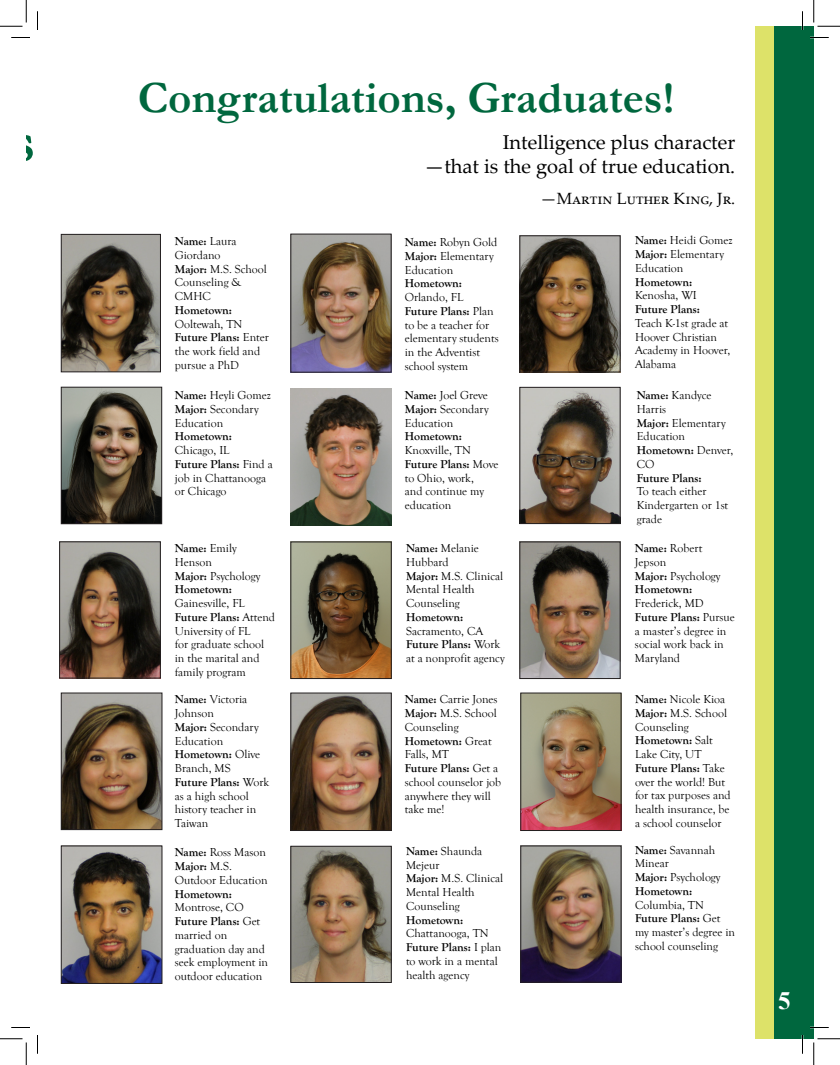
<style>
.page{position:relative;width:840px;height:1065px;background:#fff}
.page>*{position:absolute;margin:0;border:0;box-sizing:border-box;transform-origin:0 0}
.t1{font:700 62.5px "Garamond";color:#00673e}
.t2{font:700 45px "Garamond";color:#00673e}
.t3{font:700 25px "Times New Roman";color:#fff}
.t4{font:20px/24px "Palatino Linotype";color:#000;text-align:right}
.t5{font:16.25px "Palatino Linotype";color:#000}
.t6{font:11.88px/13.8px "Goudy Old Style T";color:#000}
.t7{font:700 11.88px "Goudy Old Style T";color:#000}
.s1{font-weight:700}
</style>
<div class="page">
<div style="left:773px;top:26px;width:41px;height:1013px;background:#00673e"></div>
<div style="left:755px;top:26px;width:18px;height:1013px;background:#dde269"></div>
<img style="left:63px;top:236px;width:96px;height:134px">
<div style="left:61px;top:234px;width:100px;height:138px;border:1px solid #231f20"></div>
<img style="left:293px;top:236px;width:96px;height:134px">
<img style="left:522px;top:237px;width:96px;height:133px">
<div style="left:520px;top:235px;width:100px;height:137px;border:1px solid #231f20"></div>
<img style="left:522px;top:389px;width:96px;height:133px">
<div style="left:520px;top:387px;width:100px;height:137px;border:1px solid #231f20"></div>
<img style="left:63px;top:389px;width:97px;height:133px">
<div style="left:61px;top:387px;width:101px;height:137px;border:1px solid #231f20"></div>
<img style="left:61px;top:544px;width:98px;height:132px">
<div style="left:59px;top:542px;width:102px;height:136px;border:1px solid #231f20"></div>
<img style="left:293px;top:544px;width:97px;height:133px">
<div style="left:291px;top:542px;width:101px;height:137px;border:1px solid #231f20"></div>
<img style="left:522px;top:544px;width:96px;height:133px">
<img style="left:63px;top:695px;width:97px;height:133px">
<div style="left:61px;top:693px;width:101px;height:137px;border:1px solid #231f20"></div>
<img style="left:293px;top:695px;width:97px;height:134px">
<div style="left:291px;top:693px;width:101px;height:138px;border:1px solid #231f20"></div>
<img style="left:522px;top:695px;width:97px;height:134px">
<div style="left:520px;top:693px;width:101px;height:138px;border:1px solid #231f20"></div>
<img style="left:63px;top:848px;width:97px;height:134px">
<div style="left:61px;top:846px;width:101px;height:138px;border:1px solid #231f20"></div>
<img style="left:293px;top:848px;width:97px;height:133px">
<div style="left:291px;top:846px;width:101px;height:137px;border:1px solid #231f20"></div>
<img style="left:291px;top:388px;width:101px;height:137px">
<img style="left:522px;top:848px;width:97px;height:133px">
<div style="left:520px;top:846px;width:101px;height:137px;border:1px solid #231f20"></div>
<svg style="left:11px;top:37px;width:19px;height:1px"></svg>
<svg style="left:810px;top:37px;width:19px;height:1px"></svg>
<svg style="left:11px;top:1027px;width:19px;height:1px"></svg>
<svg style="left:810px;top:1027px;width:19px;height:1px"></svg>
<svg style="left:37px;top:11px;width:1px;height:19px"></svg>
<svg style="left:37px;top:1035px;width:1px;height:19px"></svg>
<svg style="left:802px;top:11px;width:1px;height:19px"></svg>
<svg style="left:802px;top:1035px;width:1px;height:19px"></svg>
<svg style="left:0;top:0;width:27px;height:27px"></svg>
<svg style="left:0;top:1039px;width:27px;height:26px"></svg>
<svg style="left:814px;top:0;width:26px;height:27px"></svg>
<svg style="left:814px;top:1039px;width:26px;height:26px"></svg>
<h1 class="t1" style="left:9px;top:99px;width:28px">s</h1>
<h2 class="t2" style="left:138px;top:67px;width:538px">Congratulations, Graduates!</h2>
<h3 class="t4" style="left:424px;top:130px;width:312px">Intelligence plus character<br>—that is the goal of true education.</h3>
<h3 class="t5" style="left:540px;top:187px;width:196px">—Martin Luther King, Jr.</h3>
<p class="t6" style="left:175px;top:235px;width:94px"><span class="s1">Name:</span> Laura<br>Giordano<br><span class="s1">Major:</span> M.S. School<br>Counseling &amp;<br>CMHC</p>
<p class="t7" style="left:175px;top:303px;width:59px">Hometown:</p>
<p class="t6" style="left:175px;top:317px;width:96px">Ooltewah, TN<br><span class="s1">Future Plans:</span> Enter the work field and pursue a PhD</p>
<p class="t6" style="left:175px;top:389px;width:97px"><span class="s1">Name:</span> Heyli Gomez<br><span class="s1">Major:</span> Secondary<br>Education</p>
<p class="t7" style="left:175px;top:430px;width:59px">Hometown:</p>
<p class="t6" style="left:175px;top:444px;width:99px">Chicago, IL<br><span class="s1">Future Plans:</span> Find a job in Chattanooga or Chicago</p>
<p class="t6" style="left:175px;top:542px;width:87px"><span class="s1">Name:</span> Emily<br>Henson<br><span class="s1">Major:</span> Psychology<br><span class="s1">Hometown:</span></p>
<p class="t6" style="left:175px;top:597px;width:102px">Gainesville, FL<br><span class="s1">Future Plans:</span> Attend<br>University of FL<br>for graduate school in the marital and family program</p>
<p class="t6" style="left:175px;top:693px;width:96px"><span class="s1">Name:</span> Victoria<br>Johnson<br><span class="s1">Major:</span> Secondary<br>Education<br><span class="s1">Hometown:</span> Olive<br>Branch, MS<br><span class="s1">Future Plans:</span> Work as a high school history teacher in<br>Taiwan</p>
<p class="t6" style="left:175px;top:846px;width:94px"><span class="s1">Name:</span> Ross Mason<br><span class="s1">Major:</span> M.S.<br>Outdoor Education</p>
<p class="t7" style="left:175px;top:887px;width:59px">Hometown:</p>
<p class="t6" style="left:175px;top:901px;width:95px">Montrose, CO<br><span class="s1">Future Plans:</span> Get married on graduation day and seek employment in outdoor education</p>
<p class="t6" style="left:405px;top:236px;width:94px"><span class="s1">Name:</span> Robyn Gold<br><span class="s1">Major:</span> Elementary<br>Education</p>
<p class="t7" style="left:405px;top:277px;width:59px">Hometown:</p>
<p class="t6" style="left:405px;top:291px;width:95px">Orlando, FL<br><span class="s1">Future Plans:</span> Plan to be a teacher for elementary students in the Adventist school system</p>
<p class="t6" style="left:405px;top:389px;width:85px;text-align:justify"><span class="s1">Name:</span> Joel Greve <span class="s1">Major:</span> Secondary Education</p>
<p class="t7" style="left:405px;top:430px;width:59px">Hometown:</p>
<p class="t6" style="left:405px;top:444px;width:95px">Knoxville, TN<br><span class="s1">Future Plans:</span> Move to Ohio, work,<br>and continue my education</p>
<p class="t6" style="left:406px;top:542px;width:99px"><span class="s1">Name:</span> Melanie<br>Hubbard<br><span class="s1">Major:</span> M.S. Clinical<br>Mental Health<br>Counseling</p>
<p class="t7" style="left:406px;top:610px;width:59px">Hometown:</p>
<p class="t6" style="left:406px;top:624px;width:100px">Sacramento, CA<br><span class="s1">Future Plans:</span> Work at a nonprofit agency</p>
<p class="t6" style="left:635px;top:234px;width:99px"><span class="s1">Name:</span> Heidi Gomez<br><span class="s1">Major:</span> Elementary<br>Education</p>
<p class="t7" style="left:635px;top:275px;width:59px">Hometown:</p>
<p class="t6" style="left:635px;top:289px;width:63px">Kenosha, WI</p>
<p class="t7" style="left:635px;top:303px;width:66px">Future Plans:</p>
<p class="t6" style="left:635px;top:316px;width:97px">Teach K-1st grade at<br>Hoover Christian<br>Academy in Hoover,<br>Alabama</p>
<p class="t6" style="left:637px;top:389px;width:98px"><span class="s1">Name:</span> Kandyce<br>Harris<br><span class="s1">Major:</span> Elementary<br>Education<br><span class="s1">Hometown:</span> Denver,<br>CO</p>
<p class="t7" style="left:637px;top:471px;width:66px">Future Plans:</p>
<p class="t6" style="left:637px;top:485px;width:93px">To teach either<br>Kindergarten or 1st grade</p>
<p class="t6" style="left:635px;top:542px;width:87px"><span class="s1">Name:</span> Robert<br>Jepson<br><span class="s1">Major:</span> Psychology<br><span class="s1">Hometown:</span></p>
<p class="t6" style="left:635px;top:597px;width:101px">Frederick, MD<br><span class="s1">Future Plans:</span> Pursue a master’s degree in social work back in<br>Maryland</p>
<p class="t6" style="left:405px;top:693px;width:98px"><span class="s1">Name:</span> Carrie Jones<br><span class="s1">Major:</span> M.S. School<br>Counseling<br><span class="s1">Hometown:</span> Great<br>Falls, MT<br><span class="s1">Future Plans:</span> Get a school counselor job anywhere they will take me!</p>
<p class="t6" style="left:635px;top:693px;width:97px"><span class="s1">Name:</span> Nicole Kioa<br><span class="s1">Major:</span> M.S. School<br>Counseling<br><span class="s1">Hometown:</span> Salt<br>Lake City, UT<br><span class="s1">Future Plans:</span> Take over the world! But for tax purposes and health insurance, be a school counselor</p>
<p class="t6" style="left:406px;top:844px;width:99px"><span class="s1">Name:</span> Shaunda<br>Mejeur<br><span class="s1">Major:</span> M.S. Clinical<br>Mental Health<br>Counseling</p>
<p class="t7" style="left:406px;top:913px;width:59px">Hometown:</p>
<p class="t6" style="left:406px;top:927px;width:97px">Chattanooga, TN<br><span class="s1">Future Plans:</span> I plan to work in a mental health agency</p>
<p class="t6" style="left:635px;top:843px;width:87px"><span class="s1">Name:</span> Savannah<br>Minear<br><span class="s1">Major:</span> Psychology<br><span class="s1">Hometown:</span></p>
<p class="t6" style="left:635px;top:898px;width:102px">Columbia, TN<br><span class="s1">Future Plans:</span> Get my master’s degree in school counseling</p>
<h3 class="t3" style="left:778px;top:983px;width:14px">5</h3>
</div>
